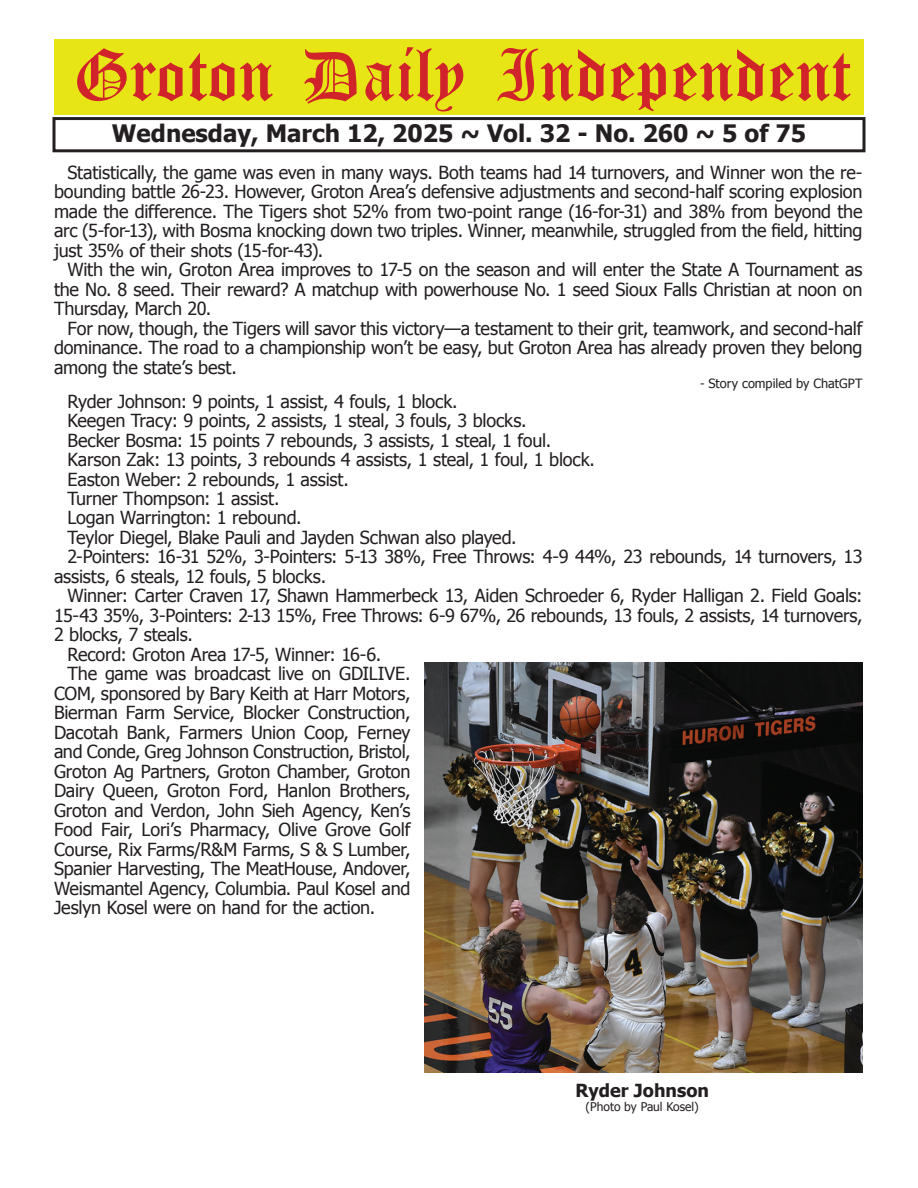
<style>
.page{position:relative;width:918px;height:1188px;background:#fff}
.page>*{position:absolute;margin:0;border:0;box-sizing:border-box;transform-origin:0 0}
.t1{font:54px "Old English Five";color:#d1232a}
.t2{font:700 24px "Tahoma";color:#231f20}
.t3{font:18px/19.5px "Tahoma";letter-spacing:-.01em;color:#231f20;text-align:justify}
.t4{font:700 18px "Tahoma";color:#231f20}
.t5{font:12.75px "Tahoma";color:#231f20}
.t6{font:12px "Tahoma";color:#231f20}
</style>
<div class="page">
<div style="left:52px;top:117px;width:814px;height:35px;border:3px solid #231f20"></div>
<div style="left:54px;top:40px;width:810px;height:75px;background:#e7e515"></div>
<img style="left:424px;top:662px;width:438px;height:410px">
<h1 class="t1" style="left:73px;top:50px;width:779px">Groton Daily Independent</h1>
<h2 class="t2" style="left:112px;top:116px;width:696px">Wednesday, March 12, 2025 ~ Vol. 32 - No. 260 ~ 5 of 75</h2>
<p class="t3" style="left:54px;top:162px;width:810px;text-indent:14px">Statistically, the game was even in many ways. Both teams had 14 turnovers, and Winner won the re&shy;bounding battle 26-23. However, Groton Area’s defensive adjustments and second-half scoring explosion made the difference. The Tigers shot 52% from two-point range (16-for-31) and 38% from beyond the arc (5-for-13), with Bosma knocking down two triples. Winner, meanwhile, struggled from the field, hitting just 35% of their shots (15-for-43).</p>
<p class="t3" style="left:54px;top:259px;width:810px;text-indent:14px">With the win, Groton Area improves to 17-5 on the season and will enter the State A Tournament as the No. 8 seed. Their reward? A matchup with powerhouse No. 1 seed Sioux Falls Christian at noon on Thursday, March 20.</p>
<p class="t3" style="left:54px;top:318px;width:810px;text-indent:14px">For now, though, the Tigers will savor this victory—a testament to their grit, teamwork, and second-half dominance. The road to a championship won’t be easy, but Groton Area has already proven they belong among the state’s best.</p>
<p class="t5" style="left:700px;top:375px;width:164px">- Story compiled by ChatGPT</p>
<p class="t3" style="left:68px;top:390px;width:392px">Ryder Johnson: 9 points, 1 assist, 4 fouls, 1 block.</p>
<p class="t3" style="left:68px;top:410px;width:461px">Keegen Tracy: 9 points, 2 assists, 1 steal, 3 fouls, 3 blocks.</p>
<p class="t3" style="left:68px;top:429px;width:485px">Becker Bosma: 15 points 7 rebounds, 3 assists, 1 steal, 1 foul.</p>
<p class="t3" style="left:68px;top:449px;width:529px">Karson Zak: 13 points, 3 rebounds 4 assists, 1 steal, 1 foul, 1 block.</p>
<p class="t3" style="left:68px;top:468px;width:283px">Easton Weber: 2 rebounds, 1 assist.</p>
<p class="t3" style="left:68px;top:488px;width:213px">Turner Thompson: 1 assist.</p>
<p class="t3" style="left:68px;top:507px;width:236px">Logan Warrington: 1 rebound.</p>
<p class="t3" style="left:68px;top:527px;width:451px">Teylor Diegel, Blake Pauli and Jayden Schwan also played.</p>
<p class="t3" style="left:68px;top:546px;width:797px">2-Pointers: 16-31 52%, 3-Pointers: 5-13 38%, Free Throws: 4-9 44%, 23 rebounds, 14 turnovers, 13</p>
<p class="t3" style="left:54px;top:566px;width:274px">assists, 6 steals, 12 fouls, 5 blocks.</p>
<p class="t3" style="left:68px;top:585px;width:797px">Winner: Carter Craven 17, Shawn Hammerbeck 13, Aiden Schroeder 6, Ryder Halligan 2. Field Goals:</p>
<p class="t3" style="left:54px;top:605px;width:810px">15-43 35%, 3-Pointers: 2-13 15%, Free Throws: 6-9 67%, 26 rebounds, 13 fouls, 2 assists, 14 turnovers,</p>
<p class="t3" style="left:54px;top:624px;width:141px">2 blocks, 7 steals.</p>
<p class="t3" style="left:68px;top:644px;width:315px">Record: Groton Area 17-5, Winner: 16-6.</p>
<p class="t3" style="left:68px;top:663px;width:344px">The game was broadcast live on GDILIVE.</p>
<p class="t3" style="left:54px;top:683px;width:358px">COM, sponsored by Bary Keith at Harr Motors,</p>
<p class="t3" style="left:54px;top:702px;width:358px">Bierman Farm Service, Blocker Construction,</p>
<p class="t3" style="left:54px;top:722px;width:358px">Dacotah Bank, Farmers Union Coop, Ferney</p>
<p class="t3" style="left:54px;top:741px;width:358px">and Conde, Greg Johnson Construction, Bristol,</p>
<p class="t3" style="left:54px;top:761px;width:358px">Groton Ag Partners, Groton Chamber, Groton</p>
<p class="t3" style="left:54px;top:780px;width:358px">Dairy Queen, Groton Ford, Hanlon Brothers,</p>
<p class="t3" style="left:54px;top:800px;width:358px">Groton and Verdon, John Sieh Agency, Ken’s</p>
<p class="t3" style="left:54px;top:819px;width:358px">Food Fair, Lori’s Pharmacy, Olive Grove Golf</p>
<p class="t3" style="left:54px;top:839px;width:358px">Course, Rix Farms/R&amp;M Farms, S &amp; S Lumber,</p>
<p class="t3" style="left:54px;top:858px;width:358px">Spanier Harvesting, The MeatHouse, Andover,</p>
<p class="t3" style="left:54px;top:878px;width:358px">Weismantel Agency, Columbia. Paul Kosel and</p>
<p class="t3" style="left:54px;top:897px;width:323px">Jeslyn Kosel were on hand for the action.</p>
<p class="t4" style="left:575px;top:1078px;width:135px">Ryder Johnson</p>
<p class="t6" style="left:586px;top:1099px;width:115px">(Photo by Paul Kosel)</p>
</div>
